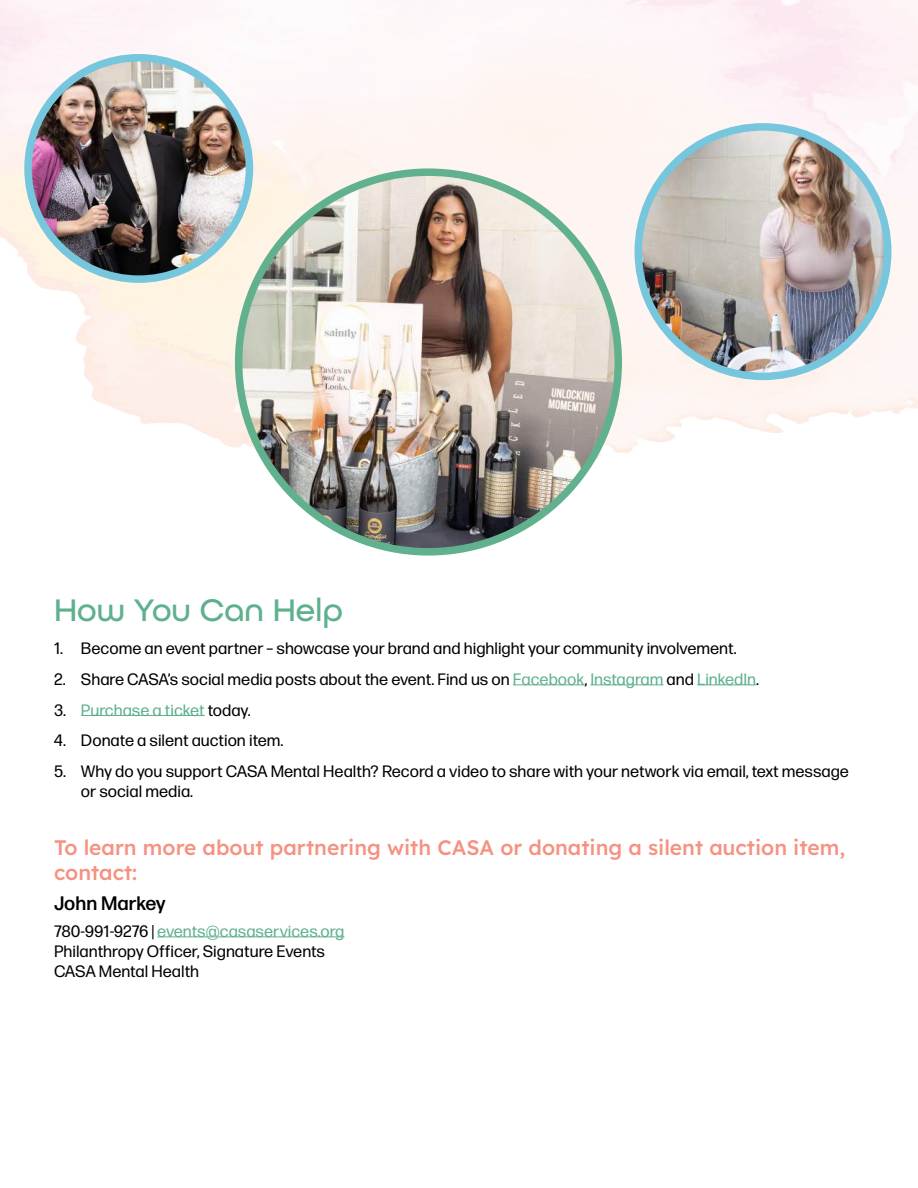
<style>
.page{position:relative;width:918px;height:1188px;background:#fff}
.page>*{position:absolute;margin:0;border:0;box-sizing:border-box;transform-origin:0 0}
.t1{font:500 33px "All Round Gothic";color:#5fb18e}
.t2{font:21px/25.2px "Lexend";color:#f59281}
.t3{font:500 19.5px "Forma DJR Micro";color:#000}
.t4{font:16.5px/19.8px "Forma DJR Micro";color:#000}
.t5{font:16.5px "Forma DJR Micro";color:#5fb18e}
.s1{color:#63b28f}
.s2{color:#5fb18e}
.s3{color:#000}
</style>
<div class="page">
<img style="left:0;top:0;width:918px;height:470px">
<hr style="left:513px;top:685px;width:72px;height:1px;background:#63b28f">
<hr style="left:590px;top:685px;width:73px;height:1px;background:#5fb18e">
<hr style="left:697px;top:685px;width:59px;height:1px;background:#5fb18e">
<hr style="left:81px;top:715px;width:124px;height:1px;background:#5fb18e">
<hr style="left:157px;top:937px;width:187px;height:1px;background:#5fb18e">
<img style="left:28px;top:58px;width:221px;height:221px;border-radius:111px">
<div style="left:24px;top:54px;width:229px;height:229px;border:8px solid #76c7dd;border-radius:50%"></div>
<img style="left:239px;top:172px;width:379px;height:380px;border-radius:190px">
<img style="left:638px;top:127px;width:250px;height:249px;border-radius:123px">
<div style="left:635px;top:123px;width:256px;height:257px;border:8px solid #76c7dd;border-radius:50%"></div>
<h1 class="t1" style="left:54px;top:597px;width:290px">How You Can Help</h1>
<p class="t4" style="left:54px;top:640px;width:684px">1. Become an event partner – showcase your brand and highlight your community involvement.</p>
<p class="t4" style="left:54px;top:671px;width:707px">2. Share CASA’s social media posts about the event. Find us on <span class="s1">Facebook</span>, <span class="s2">Instagram</span> and <span class="s2">LinkedIn</span>.</p>
<p class="t5" style="left:54px;top:703px;width:198px"><span class="s3">3.</span> Purchase a ticket <span class="s3">today.</span></p>
<p class="t4" style="left:54px;top:732px;width:231px">4. Donate a silent auction item.</p>
<p class="t4" style="left:81px;top:763px;width:770px;text-indent:-27px">5. Why do you support CASA Mental Health? Record a video to share with your network via email, text message or social media.</p>
<p class="t2" style="left:54px;top:837px;width:793px">To learn more about partnering with CASA or donating a silent auction item, contact:</p>
<p class="t3" style="left:54px;top:896px;width:113px">John Markey</p>
<p class="t4" style="left:54px;top:923px;width:292px">780-991-9276 | <span class="s2">events@casaservices.org<br></span>Philanthropy Officer, Signature Events<br>CASA Mental Health</p>
</div>
